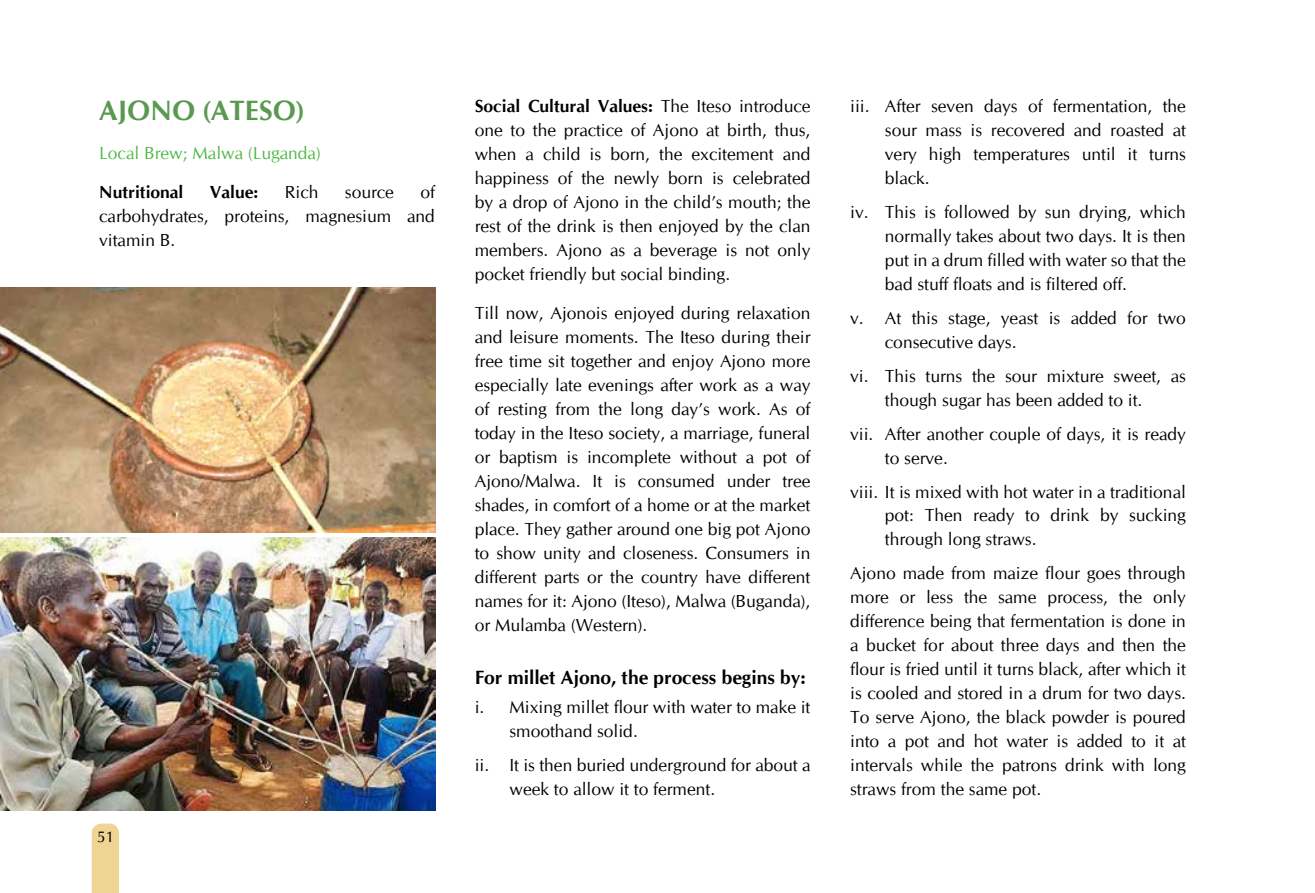
<style>
.page{position:relative;width:1315px;height:893px;background:#fff}
.page>*{position:absolute;margin:0;border:0;box-sizing:border-box;transform-origin:0 0}
.t1{font:700 28px "CG Omega";color:#5b9852}
.t2{font:700 19.25px "CG Omega";color:#000}
.t3{font:17.5px/24px "CG Omega";color:#000;text-align:justify}
.t4{font:17.5px "CG Omega";color:#50b848}
.t5{font:700 17.5px "CG Omega";color:#000}
.t6{font:15.75px "CG Omega";color:#000}
.s1{font-weight:700}
</style>
<div class="page">
<img style="left:0;top:537px;width:435px;height:273px">
<img style="left:0;top:288px;width:435px;height:245px">
<div style="left:92px;top:823px;width:27px;height:70px;background:#efd594"></div>
<h1 class="t1" style="left:99px;top:93px;width:206px">AJONO (ATESO)</h1>
<p class="t4" style="left:99px;top:142px;width:223px">Local Brew; Malwa (Luganda)</p>
<p class="t5" style="left:99px;top:181px;width:86px">Nutritional</p>
<p class="t5" style="left:210px;top:181px;width:50px">Value:</p>
<p class="t3" style="left:285px;top:180px;width:35px">Rich</p>
<p class="t3" style="left:345px;top:180px;width:51px">source</p>
<p class="t3" style="left:99px;top:180px;width:337px;text-indent:321px">of carbohydrates, proteins, magnesium and vitamin B.</p>
<p class="t6" style="left:97px;top:827px;width:19px">51</p>
<p class="t3" style="left:475px;top:94px;width:337px"><span class="s1">Social Cultural Values:</span> The Iteso introduce one to the practice of Ajono at birth, thus, when a child is born, the excitement and happiness of the newly born is celebrated by a drop of Ajono in the child’s mouth; the rest of the drink is then enjoyed by the clan members. Ajono as a beverage is not only pocket friendly but social binding.</p>
<p class="t3" style="left:475px;top:301px;width:337px">Till now, Ajonois enjoyed during relaxation and leisure moments. The Iteso during their free time sit together and enjoy Ajono more especially late evenings after work as a way of resting from the long day’s work. As of today in the Iteso society, a marriage, funeral or baptism is incomplete without a pot of Ajono/Malwa. It is consumed under tree shades, in comfort of a home or at the market place. They gather around one big pot Ajono to show unity and closeness. Consumers in different parts or the country have different names for it: Ajono (Iteso), Malwa (Buganda), or Mulamba (Western).</p>
<p class="t2" style="left:475px;top:666px;width:333px">For millet Ajono, the process begins by:</p>
<p class="t3" style="left:509px;top:695px;width:302px;text-indent:-35px">i. Mixing millet flour with water to make it smoothand solid.</p>
<p class="t3" style="left:509px;top:753px;width:302px;text-indent:-35px">ii. It is then buried underground for about a week to allow it to ferment.</p>
<p class="t3" style="left:885px;top:94px;width:302px;text-indent:-35px">iii. After seven days of fermentation, the sour mass is recovered and roasted at very high temperatures until it turns black.</p>
<p class="t3" style="left:885px;top:200px;width:302px;text-indent:-35px">iv. This is followed by sun drying, which normally takes about two days. It is then put in a drum filled with water so that the bad stuff floats and is filtered off.</p>
<p class="t3" style="left:885px;top:306px;width:302px;text-indent:-35px">v. At this stage, yeast is added for two consecutive days.</p>
<p class="t3" style="left:850px;top:364px;width:337px;text-align:center">vi. This turns the sour mixture sweet, as though sugar has been added to it.</p>
<p class="t3" style="left:885px;top:422px;width:302px;text-indent:-35px">vii. After another couple of days, it is ready to serve.</p>
<p class="t3" style="left:885px;top:480px;width:302px;text-indent:-35px">viii. It is mixed with hot water in a traditional pot: Then ready to drink by sucking through long straws.</p>
<p class="t3" style="left:850px;top:562px;width:337px">Ajono made from maize flour goes through more or less the same process, the only difference being that fermentation is done in a bucket for about three days and then the flour is fried until it turns black, after which it is cooled and stored in a drum for two days.<br>To serve Ajono, the black powder is poured into a pot and hot water is added to it at intervals while the patrons drink with long straws from the same pot.</p>
</div>
